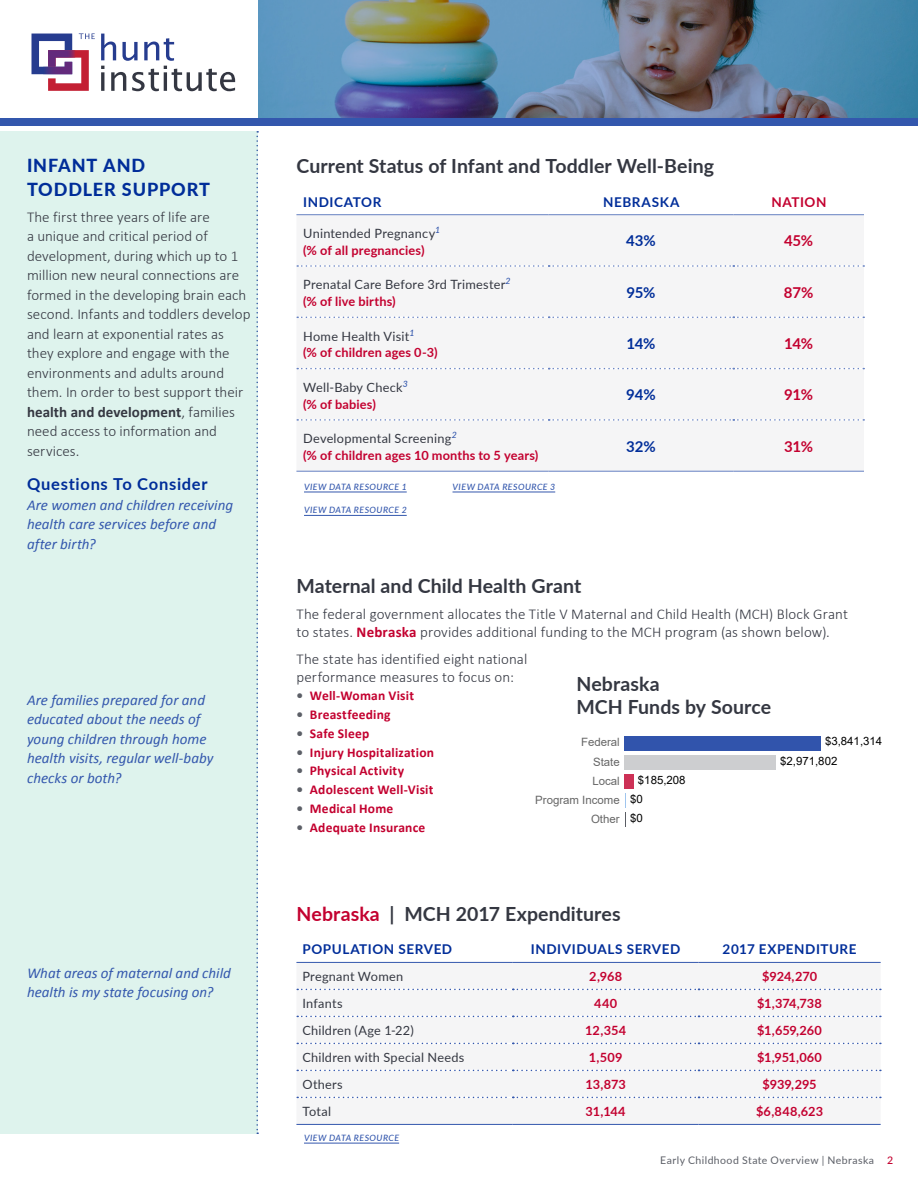
<style>
.page{position:relative;width:918px;height:1188px;background:#fff}
.page>*{position:absolute;margin:0;border:0;box-sizing:border-box;transform-origin:0 0}
.t1{font:700 19.5px "Lato";letter-spacing:.005em;color:#343741}
.t2{font:800 18px/24px "Lato";letter-spacing:.045em;color:#002d99}
.SIDEBAR-BodyText-Lat{font:700 16.5px "Lato";letter-spacing:.045em;color:#002d99}
.t3{font:300 15px/19.5px "Calibri";letter-spacing:.005em;color:#343741}
.SIDEBAR-BodyText-Lat-2{font:italic 15px/19.5px "Calibri";color:#3357ad}
.t4{font:700 15px "Lato";letter-spacing:-.015em;color:#002d99}
.t5{font:700 15px "Lato";letter-spacing:-.015em;color:#c3002f}
.t6{font:700 13.5px "Calibri";letter-spacing:.015em;color:#c3002f}
.t7{font:700 13.5px "Lato";letter-spacing:.04em;color:#002d99}
.t8{font:700 13.5px "Lato";letter-spacing:.045em;color:#c3002f}
.t9{font:700 12.75px "Lato";letter-spacing:.01em;color:#c3002f}
.t10{font:12.75px "Lato";letter-spacing:.02em;color:#343741}
.t11{font:11.4px/19px "Arial 0 50";color:#666;text-align:right}
.t12{font:11.4px/19px "Arial 0 50";color:#000}
.t13{font:10.5px "Lato";letter-spacing:.04em;color:#5c5f67}
.REFERENCES-Calibri-L{font:italic 500 8.7px "Lato";letter-spacing:.05em;color:#3357ad}
.s1{font-weight:700}
.s2{font-weight:700;color:#c3002f}
.s3{color:#5c5f67}
.s4{color:#c3002f}
.s5{font-weight:500;color:#c3002f}
</style>
<div class="page">
<img style="left:258px;top:0;width:660px;height:119px">
<div style="left:0;top:119px;width:918px;height:7px;background:#3357ad"></div>
<div style="left:0;top:131px;width:258px;height:1003px;background:#def3ed"></div>
<svg style="left:101px;top:34px;width:134px;height:57px"></svg>
<svg style="left:32px;top:33px;width:63px;height:58px"></svg>
<svg style="left:625px;top:793px;width:1px;height:34px"></svg>
<div style="left:625px;top:774px;width:9px;height:14px;background:#cd3156"></div>
<div style="left:625px;top:755px;width:151px;height:14px;background:#cdced0"></div>
<div style="left:625px;top:736px;width:196px;height:14px;background:#3154ac"></div>
<div style="left:296px;top:215px;width:568px;height:256px;background:#f5f5f6"></div>
<svg style="left:297px;top:265px;width:567px;height:2px"></svg>
<svg style="left:297px;top:317px;width:567px;height:1px"></svg>
<svg style="left:297px;top:368px;width:567px;height:1px"></svg>
<svg style="left:297px;top:419px;width:567px;height:2px"></svg>
<hr style="left:296px;top:214px;width:253px;height:1px;background:#6681c2">
<hr style="left:549px;top:214px;width:184px;height:1px;background:#6681c2">
<hr style="left:733px;top:214px;width:131px;height:1px;background:#6681c2">
<hr style="left:296px;top:471px;width:253px;height:1px;background:#6681c2">
<hr style="left:549px;top:471px;width:184px;height:1px;background:#6681c2">
<hr style="left:733px;top:471px;width:131px;height:1px;background:#6681c2">
<hr style="left:304px;top:492px;width:103px;height:1px;background:#3357ad">
<hr style="left:304px;top:515px;width:103px;height:1px;background:#3357ad">
<hr style="left:453px;top:492px;width:102px;height:1px;background:#3357ad">
<div style="left:296px;top:988px;width:585px;height:136px;background:#f5f5f6"></div>
<hr style="left:296px;top:962px;width:217px;height:1px;background:#3357ad">
<hr style="left:513px;top:962px;width:186px;height:1px;background:#3357ad">
<hr style="left:699px;top:962px;width:182px;height:1px;background:#3357ad">
<hr style="left:296px;top:1124px;width:217px;height:1px;background:#3357ad">
<hr style="left:513px;top:1124px;width:186px;height:1px;background:#3357ad">
<hr style="left:699px;top:1124px;width:182px;height:1px;background:#3357ad">
<svg style="left:297px;top:989px;width:584px;height:1px"></svg>
<svg style="left:297px;top:1016px;width:584px;height:1px"></svg>
<svg style="left:297px;top:1043px;width:584px;height:1px"></svg>
<svg style="left:297px;top:1070px;width:584px;height:1px"></svg>
<svg style="left:297px;top:1097px;width:584px;height:1px"></svg>
<hr style="left:304px;top:1143px;width:95px;height:1px;background:#3357ad">
<p class="t2" style="left:27px;top:152px;width:185px">INFANT AND<br>TODDLER SUPPORT</p>
<p class="t3" style="left:27px;top:207px;width:225px">The first three years of life are<br>a unique and critical period of development, during which up to 1 million new neural connections are formed in the developing brain each second. Infants and toddlers develop and learn at exponential rates as they explore and engage with the environments and adults around them. In order to best support their <span class="s1">health and development</span>, families need access to information and services.</p>
<p class="SIDEBAR-BodyText-Lat" style="left:27px;top:472px;width:182px">Questions To Consider</p>
<p class="SIDEBAR-BodyText-Lat-2" style="left:27px;top:495px;width:208px">Are women and children receiving health care services before and after birth?</p>
<p class="SIDEBAR-BodyText-Lat-2" style="left:27px;top:690px;width:188px">Are families prepared for and educated about the needs of young children through home health visits, regular well-baby checks or both?</p>
<p class="SIDEBAR-BodyText-Lat-2" style="left:27px;top:963px;width:205px">What areas of maternal and child health is my state focusing on?</p>
<p class="t1" style="left:296px;top:151px;width:419px">Current Status of Infant and Toddler Well-Being</p>
<p class="t7" style="left:303px;top:192px;width:80px">INDICATOR</p>
<p class="t7" style="left:603px;top:192px;width:78px">NEBRASKA</p>
<p class="t8" style="left:772px;top:192px;width:56px">NATION</p>
<p class="t10" style="left:303px;top:224px;width:139px">Unintended Pregnancy<sup>1</sup></p>
<p class="t9" style="left:303px;top:241px;width:123px">(% of all pregnancies)</p>
<p class="t4" style="left:626px;top:230px;width:31px">43%</p>
<p class="t5" style="left:784px;top:230px;width:31px">45%</p>
<p class="t10" style="left:303px;top:276px;width:209px">Prenatal Care Before 3rd Trimester<sup>2</sup></p>
<p class="t9" style="left:303px;top:292px;width:94px">(% of live births)</p>
<p class="t10" style="left:303px;top:327px;width:113px">Home Health Visit<sup>1</sup></p>
<p class="t9" style="left:303px;top:343px;width:136px">(% of children ages 0-3)</p>
<p class="t10" style="left:303px;top:378px;width:106px">Well-Baby Check<sup>3</sup></p>
<p class="t9" style="left:303px;top:395px;width:74px">(% of babies)</p>
<p class="t10" style="left:303px;top:430px;width:155px">Developmental Screening<sup>2</sup></p>
<p class="t9" style="left:303px;top:446px;width:237px">(% of children ages 10 months to 5 years)</p>
<p class="REFERENCES-Calibri-L" style="left:304px;top:481px;width:104px">VIEW DATA RESOURCE 1</p>
<p class="REFERENCES-Calibri-L" style="left:304px;top:504px;width:104px">VIEW DATA RESOURCE 2</p>
<p class="REFERENCES-Calibri-L" style="left:453px;top:481px;width:104px">VIEW DATA RESOURCE 3</p>
<p class="t1" style="left:296px;top:572px;width:286px">Maternal and Child Health Grant</p>
<p class="t4" style="left:626px;top:281px;width:30px">95%</p>
<p class="t5" style="left:784px;top:281px;width:31px">87%</p>
<p class="t4" style="left:626px;top:332px;width:31px">14%</p>
<p class="t5" style="left:784px;top:332px;width:31px">14%</p>
<p class="t4" style="left:626px;top:384px;width:31px">94%</p>
<p class="t5" style="left:784px;top:384px;width:31px">91%</p>
<p class="t4" style="left:626px;top:435px;width:31px">32%</p>
<p class="t5" style="left:784px;top:435px;width:31px">31%</p>
<p class="t3" style="left:296px;top:605px;width:553px;line-height:18px">The federal government allocates the Title V Maternal and Child Health (MCH) Block Grant to states. <span class="s2">Nebraska</span> provides additional funding to the MCH program (as shown below).</p>
<p class="t3" style="left:296px;top:650px;width:232px;line-height:18px">The state has identified eight national performance measures to focus on:</p>
<p class="t6" style="left:296px;top:687px;width:119px"><span class="s3">•</span> Well-Woman Visit</p>
<p class="t6" style="left:296px;top:706px;width:96px"><span class="s3">•</span> Breastfeeding</p>
<p class="t6" style="left:296px;top:725px;width:74px"><span class="s3">•</span> Safe Sleep</p>
<p class="t6" style="left:296px;top:744px;width:139px"><span class="s3">•</span> Injury Hospitalization</p>
<p class="t6" style="left:296px;top:762px;width:109px"><span class="s3">•</span> Physical Activity</p>
<p class="t6" style="left:296px;top:781px;width:139px"><span class="s3">•</span> Adolescent Well-Visit</p>
<p class="t6" style="left:296px;top:800px;width:98px"><span class="s3">•</span> Medical Home</p>
<p class="t6" style="left:296px;top:819px;width:130px"><span class="s3">•</span> Adequate Insurance</p>
<p class="t1" style="left:576px;top:670px;width:85px">Nebraska</p>
<p class="t1" style="left:576px;top:693px;width:196px">MCH Funds by Source</p>
<p class="t11" style="left:535px;top:733px;width:86px">Federal<br>State<br>Local<br>Program Income<br>Other</p>
<p class="t12" style="left:780px;top:732px;width:104px;text-indent:45px">$3,841,314 $2,971,802</p>
<p class="t12" style="left:630px;top:770px;width:57px;text-indent:8px">$185,208 $0<br>$0</p>
<p class="t1" style="left:296px;top:899px;width:326px"><span class="s4">Nebraska</span> | MCH 2017 Expenditures</p>
<p class="t7" style="left:302px;top:940px;width:151px">POPULATION SERVED</p>
<p class="t7" style="left:531px;top:940px;width:151px">INDIVIDUALS SERVED</p>
<p class="t7" style="left:723px;top:940px;width:136px">2017 EXPENDITURE</p>
<p class="t10" style="left:302px;top:967px;width:102px">Pregnant Women</p>
<p class="t9" style="left:589px;top:967px;width:34px">2,968</p>
<p class="t9" style="left:762px;top:967px;width:57px">$924,270</p>
<p class="t10" style="left:302px;top:994px;width:42px">Infants</p>
<p class="t9" style="left:594px;top:994px;width:24px">440</p>
<p class="t9" style="left:757px;top:994px;width:66px">$1,374,738</p>
<p class="t10" style="left:302px;top:1021px;width:113px">Children (Age 1-22)</p>
<p class="t9" style="left:585px;top:1021px;width:43px">12,354</p>
<p class="t9" style="left:757px;top:1021px;width:66px">$1,659,260</p>
<p class="t10" style="left:302px;top:1048px;width:163px">Children with Special Needs</p>
<p class="t9" style="left:589px;top:1048px;width:35px">1,509</p>
<p class="t9" style="left:757px;top:1048px;width:66px">$1,951,060</p>
<p class="t10" style="left:302px;top:1075px;width:42px">Others</p>
<p class="t9" style="left:586px;top:1075px;width:42px">13,873</p>
<p class="t9" style="left:762px;top:1075px;width:56px">$939,295</p>
<p class="t10" style="left:302px;top:1102px;width:30px">Total</p>
<p class="t9" style="left:586px;top:1102px;width:42px">31,144</p>
<p class="t9" style="left:756px;top:1102px;width:68px">$6,848,623</p>
<p class="REFERENCES-Calibri-L" style="left:304px;top:1132px;width:97px">VIEW DATA RESOURCE</p>
<p class="t13" style="left:660px;top:1153px;width:234px">Early Childhood State Overview | Nebraska <span class="s5">2</span></p>
<p class="t12" style="left:858px;top:1155px;width:21px">307</p>
</div>
